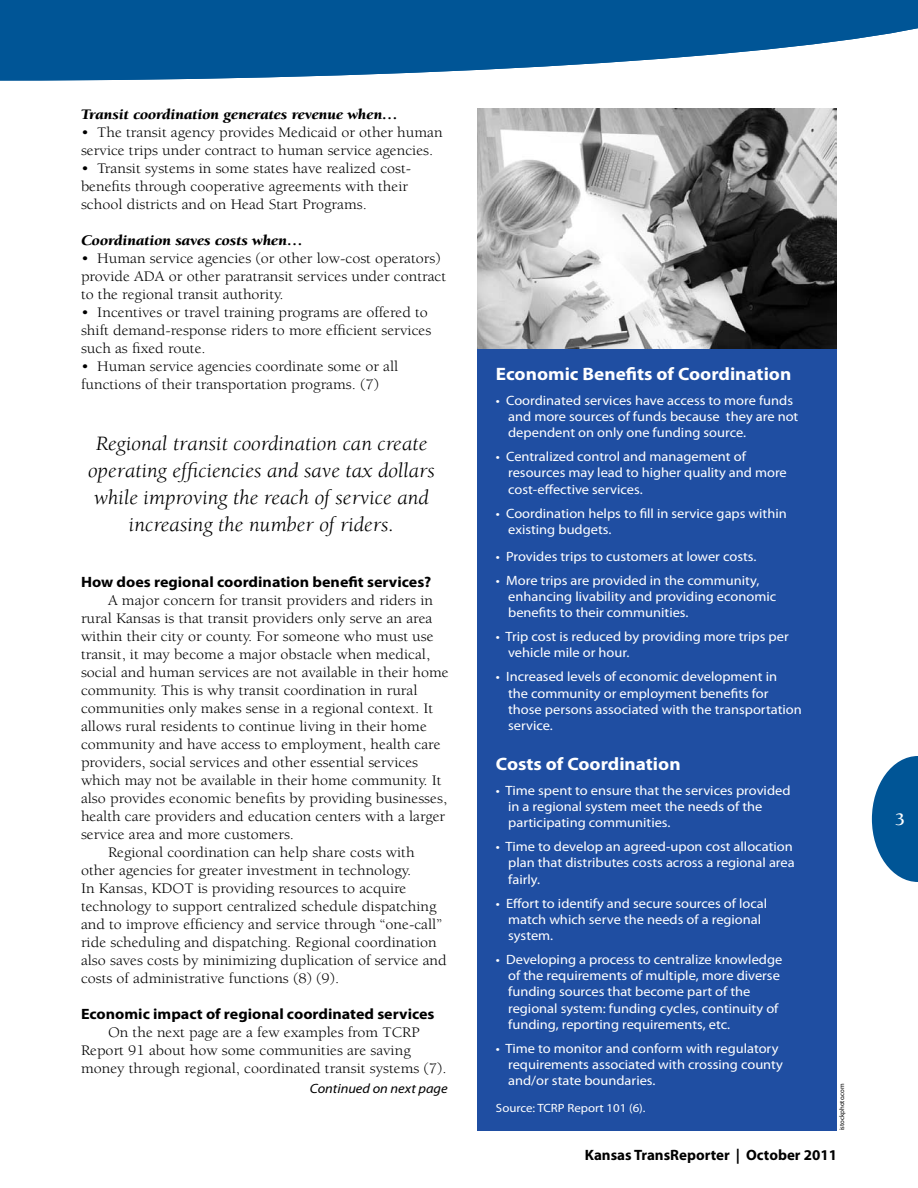
<style>
.page{position:relative;width:918px;height:1188px;background:#fff}
.page>*{position:absolute;margin:0;border:0;box-sizing:border-box;transform-origin:0 0}
.t1{font:italic 21px/27px "Berkeley";color:#000;text-align:center;scale:1.07 1}
.t2{font:700 18px "Myriad Pro";color:#fff;scale:1.07 1}
.t3{font:700 18px "Berkeley";color:#fff}
.t4{font:15px/18px "Berkeley";color:#000;scale:1.07 1}
.t5{font:700 15px "Myriad Pro";color:#000;scale:1.07 1}
.t6{font:italic 900 15px "Berkeley";color:#000;scale:1.07 1}
.t7{font:700 15px "Myriad Pro";color:#000}
.t8{font:13.5px/16.2px "Myriad Pro";color:#fff;scale:1.07 1}
.t9{font:italic 13.5px "Myriad Pro";color:#000;scale:1.07 1}
.t10{font:12px "Myriad Pro";color:#fff;scale:1.07 1}
.t11{font:6.75px "Myriad Pro";color:#000}
</style>
<div class="page">
<svg style="left:0;top:0;width:918px;height:81px;fill:#005596"></svg>
<svg style="left:872px;top:756px;width:46px;height:126px"></svg>
<div style="left:478px;top:348px;width:359px;height:783px;background:#1f4ea2"></div>
<img style="left:478px;top:108px;width:359px;height:240px">
<p class="t6" style="left:81px;top:107px;width:298px">Transit coordination generates revenue when…</p>
<p class="t4" style="left:81px;top:124px;width:340px">• The transit agency provides Medicaid or other human service trips under contract to human service agencies.</p>
<p class="t4" style="left:81px;top:160px;width:310px">• Transit systems in some states have realized cost&shy;benefits through cooperative agreements with their school districts and on Head Start Programs.</p>
<p class="t6" style="left:81px;top:233px;width:209px">Coordination saves costs when…</p>
<p class="t4" style="left:81px;top:250px;width:343px">• Human service agencies (or other low-cost operators) provide ADA or other paratransit services under contract to the regional transit authority.</p>
<p class="t4" style="left:81px;top:304px;width:329px">• Incentives or travel training programs are offered to shift demand-response riders to more efficient services such as fixed route.</p>
<p class="t4" style="left:81px;top:358px;width:298px">• Human service agencies coordinate some or all functions of their transportation programs. (7)</p>
<h1 class="t1" style="left:88px;top:431px;width:326px">Regional transit coordination can create operating efficiencies and save tax dollars while improving the reach of service and increasing the number of riders.</h1>
<p class="t5" style="left:81px;top:572px;width:329px">How does regional coordination benefit services?</p>
<p class="t4" style="left:108px;top:592px;width:305px">A major concern for transit providers and riders in</p>
<p class="t4" style="left:81px;top:610px;width:330px">rural Kansas is that transit providers only serve an area</p>
<p class="t4" style="left:81px;top:628px;width:331px">within their city or county. For someone who must use</p>
<p class="t4" style="left:81px;top:646px;width:328px">transit, it may become a major obstacle when medical,</p>
<p class="t4" style="left:81px;top:664px;width:345px">social and human services are not available in their home</p>
<p class="t4" style="left:81px;top:682px;width:316px">community. This is why transit coordination in rural</p>
<p class="t4" style="left:81px;top:700px;width:331px">communities only makes sense in a regional context. It</p>
<p class="t4" style="left:81px;top:718px;width:325px">allows rural residents to continue living in their home</p>
<p class="t4" style="left:81px;top:736px;width:338px">community and have access to employment, health care</p>
<p class="t4" style="left:81px;top:754px;width:317px">providers, social services and other essential services</p>
<p class="t4" style="left:81px;top:772px;width:339px">which may not be available in their home community. It</p>
<p class="t4" style="left:81px;top:790px;width:344px">also provides economic benefits by providing businesses,</p>
<p class="t4" style="left:81px;top:808px;width:342px">health care providers and education centers with a larger</p>
<p class="t4" style="left:81px;top:826px;width:201px">service area and more customers.</p>
<p class="t4" style="left:108px;top:844px;width:288px">Regional coordination can help share costs with</p>
<p class="t4" style="left:81px;top:862px;width:310px">other agencies for greater investment in technology.</p>
<p class="t4" style="left:81px;top:880px;width:306px">In Kansas, KDOT is providing resources to acquire</p>
<p class="t4" style="left:81px;top:898px;width:334px">technology to support centralized schedule dispatching</p>
<p class="t4" style="left:81px;top:916px;width:339px">and to improve efficiency and service through “one-call”</p>
<p class="t4" style="left:81px;top:934px;width:334px">ride scheduling and dispatching. Regional coordination</p>
<p class="t4" style="left:81px;top:952px;width:343px">also saves costs by minimizing duplication of service and</p>
<p class="t4" style="left:81px;top:970px;width:243px">costs of administrative functions (8) (9).</p>
<p class="t5" style="left:81px;top:1004px;width:332px">Economic impact of regional coordinated services</p>
<p class="t4" style="left:81px;top:1024px;width:343px;text-indent:27px">On the next page are a few examples from TCRP<br>Report 91 about how some communities are saving money through regional, coordinated transit systems (7).</p>
<p class="t9" style="left:310px;top:1080px;width:130px">Continued on next page</p>
<p class="t2" style="left:496px;top:362px;width:278px">Economic Benefits of Coordination</p>
<p class="t8" style="left:508px;top:392px;width:273px;text-indent:-12px">• Coordinated services have access to more funds and more sources of funds because they are not dependent on only one funding source.</p>
<p class="t8" style="left:508px;top:448px;width:262px;text-indent:-12px">• Centralized control and management of resources may lead to higher quality and more cost-effective services.</p>
<p class="t8" style="left:508px;top:505px;width:262px;text-indent:-12px">• Coordination helps to fill in service gaps within existing budgets.</p>
<p class="t8" style="left:496px;top:548px;width:245px">• Provides trips to customers at lower costs.</p>
<p class="t8" style="left:508px;top:572px;width:252px;text-indent:-12px">• More trips are provided in the community, enhancing livability and providing economic benefits to their communities.</p>
<p class="t8" style="left:508px;top:628px;width:264px;text-indent:-12px">• Trip cost is reduced by providing more trips per vehicle mile or hour.</p>
<p class="t8" style="left:508px;top:668px;width:276px;text-indent:-12px">• Increased levels of economic development in<br>the community or employment benefits for those persons associated with the transportation service.</p>
<p class="t2" style="left:496px;top:752px;width:174px">Costs of Coordination</p>
<p class="t8" style="left:508px;top:782px;width:265px;text-indent:-12px">• Time spent to ensure that the services provided in a regional system meet the needs of the participating communities.</p>
<p class="t8" style="left:508px;top:838px;width:269px;text-indent:-12px">• Time to develop an agreed-upon cost allocation plan that distributes costs across a regional area fairly.</p>
<p class="t8" style="left:508px;top:895px;width:244px;text-indent:-12px">• Effort to identify and secure sources of local match which serve the needs of a regional system.</p>
<p class="t8" style="left:508px;top:951px;width:258px;text-indent:-12px">• Developing a process to centralize knowledge of the requirements of multiple, more diverse funding sources that become part of the regional system: funding cycles, continuity of funding, reporting requirements, etc.</p>
<p class="t8" style="left:508px;top:1040px;width:258px;text-indent:-12px">• Time to monitor and conform with regulatory requirements associated with crossing county and/or state boundaries.</p>
<p class="t10" style="left:496px;top:1101px;width:141px">Source: TCRP Report 101 (6).</p>
<p class="t11" style="left:838px;top:1130px;width:49px;rotate:-90deg">istockphoto.com</p>
<p class="t7" style="left:585px;top:1145px;width:254px">Kansas TransReporter | October 2011</p>
<p class="t3" style="left:895px;top:809px;width:11px">3</p>
</div>
